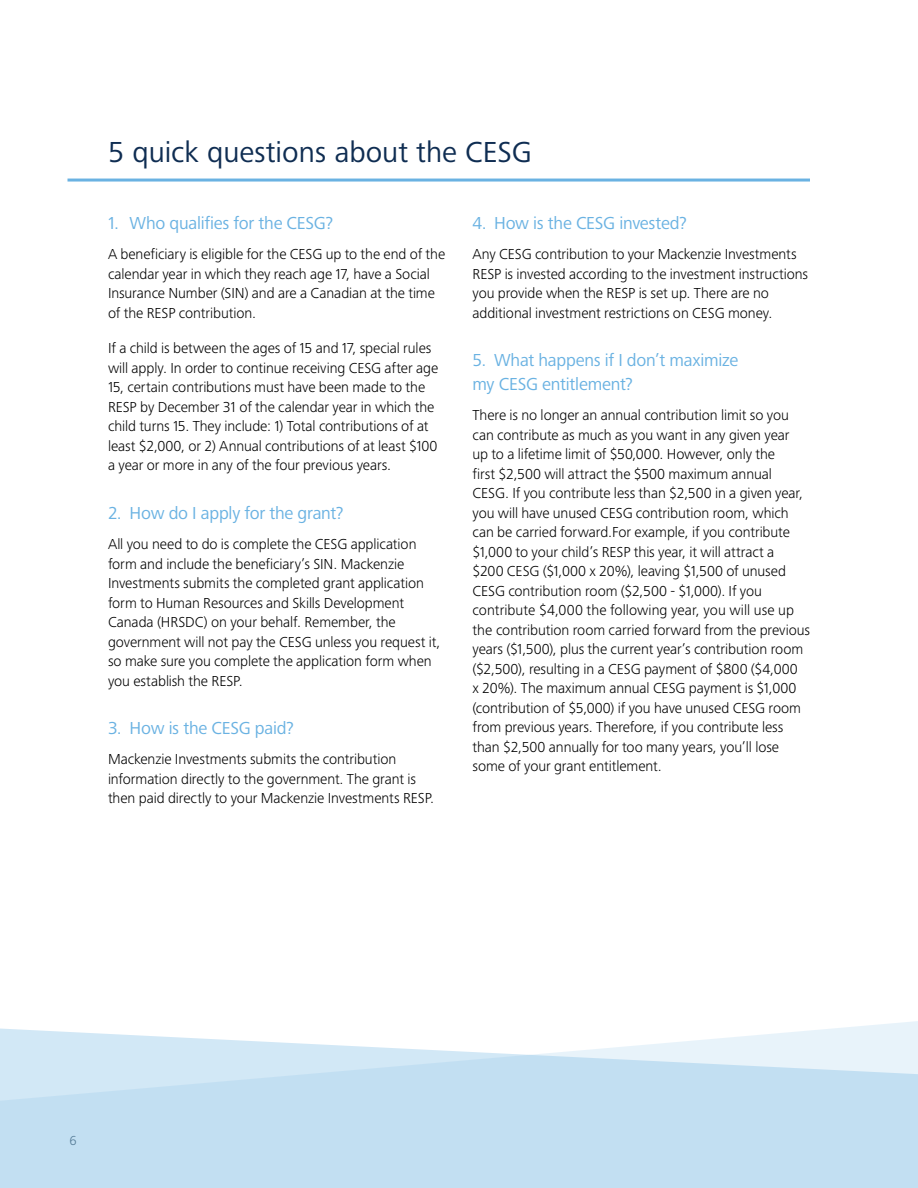
<style>
.page{position:relative;width:918px;height:1188px;background:#fff}
.page>*{position:absolute;margin:0;border:0;box-sizing:border-box;transform-origin:0 0}
.t1{font:30px "Frutiger Next Pro";color:#0f2d52}
.t2{font:18px/24px "Frutiger Next Pro";letter-spacing:-.015em;color:#6ab2e2}
.t3{font:300 15px/19.5px "Frutiger Next Pro";letter-spacing:-.005em;color:#000}
.t4{font:300 13.5px "Frutiger Next Pro";color:#485865}
</style>
<div class="page">
<svg style="left:0;top:1028px;width:918px;height:160px;background:#cbe3f4"></svg>
<hr style="left:68px;top:179px;width:742px;height:3px;background:#6ab2e2">
<h1 class="t1" style="left:108px;top:135px;width:426px">5 quick questions about the CESG</h1>
<p class="t2" style="left:108px;top:211px;width:227px">1. Who qualifies for the CESG?</p>
<p class="t3" style="left:108px;top:245px;width:339px">A beneficiary is eligible for the CESG up to the end of the calendar year in which they reach age 17, have a Social Insurance Number (SIN) and are a Canadian at the time of the RESP contribution.</p>
<p class="t3" style="left:108px;top:339px;width:332px">If a child is between the ages of 15 and 17, special rules will apply. In order to continue receiving CESG after age 15, certain contributions must have been made to the RESP by December 31 of the calendar year in which the child turns 15. They include: 1) Total contributions of at least $2,000, or 2) Annual contributions of at least $100 a year or more in any of the four previous years.</p>
<p class="t2" style="left:108px;top:501px;width:237px">2. How do I apply for the grant?</p>
<p class="t3" style="left:108px;top:534px;width:334px">All you need to do is complete the CESG application form and include the beneficiary’s SIN. Mackenzie Investments submits the completed grant application form to Human Resources and Skills Development Canada (HRSDC) on your behalf. Remember, the government will not pay the CESG unless you request it, so make sure you complete the application form when you establish the RESP.</p>
<p class="t2" style="left:108px;top:716px;width:187px">3. How is the CESG paid?</p>
<p class="t3" style="left:108px;top:749px;width:328px">Mackenzie Investments submits the contribution information directly to the government. The grant is then paid directly to your Mackenzie Investments RESP.</p>
<p class="t2" style="left:472px;top:211px;width:216px">4. How is the CESG invested?</p>
<p class="t3" style="left:472px;top:245px;width:337px">Any CESG contribution to your Mackenzie Investments RESP is invested according to the investment instructions you provide when the RESP is set up. There are no additional investment restrictions on CESG money.</p>
<p class="t2" style="left:472px;top:348px;width:267px">5. What happens if I don’t maximize my CESG entitlement?</p>
<p class="t3" style="left:472px;top:406px;width:339px">There is no longer an annual contribution limit so you can contribute as much as you want in any given year<br>up to a lifetime limit of $50,000. However, only the<br>first $2,500 will attract the $500 maximum annual CESG. If you contribute less than $2,500 in a given year, you will have unused CESG contribution room, which can be carried forward.For example, if you contribute $1,000 to your child’s RESP this year, it will attract a<br>$200 CESG ($1,000 x 20%), leaving $1,500 of unused CESG contribution room ($2,500 - $1,000). If you contribute $4,000 the following year, you will use up the contribution room carried forward from the previous years ($1,500), plus the current year’s contribution room ($2,500), resulting in a CESG payment of $800 ($4,000<br>x 20%). The maximum annual CESG payment is $1,000 (contribution of $5,000) if you have unused CESG room from previous years. Therefore, if you contribute less than $2,500 annually for too many years, you’ll lose some of your grant entitlement.</p>
<p class="t4" style="left:70px;top:1132px;width:9px">6</p>
</div>
